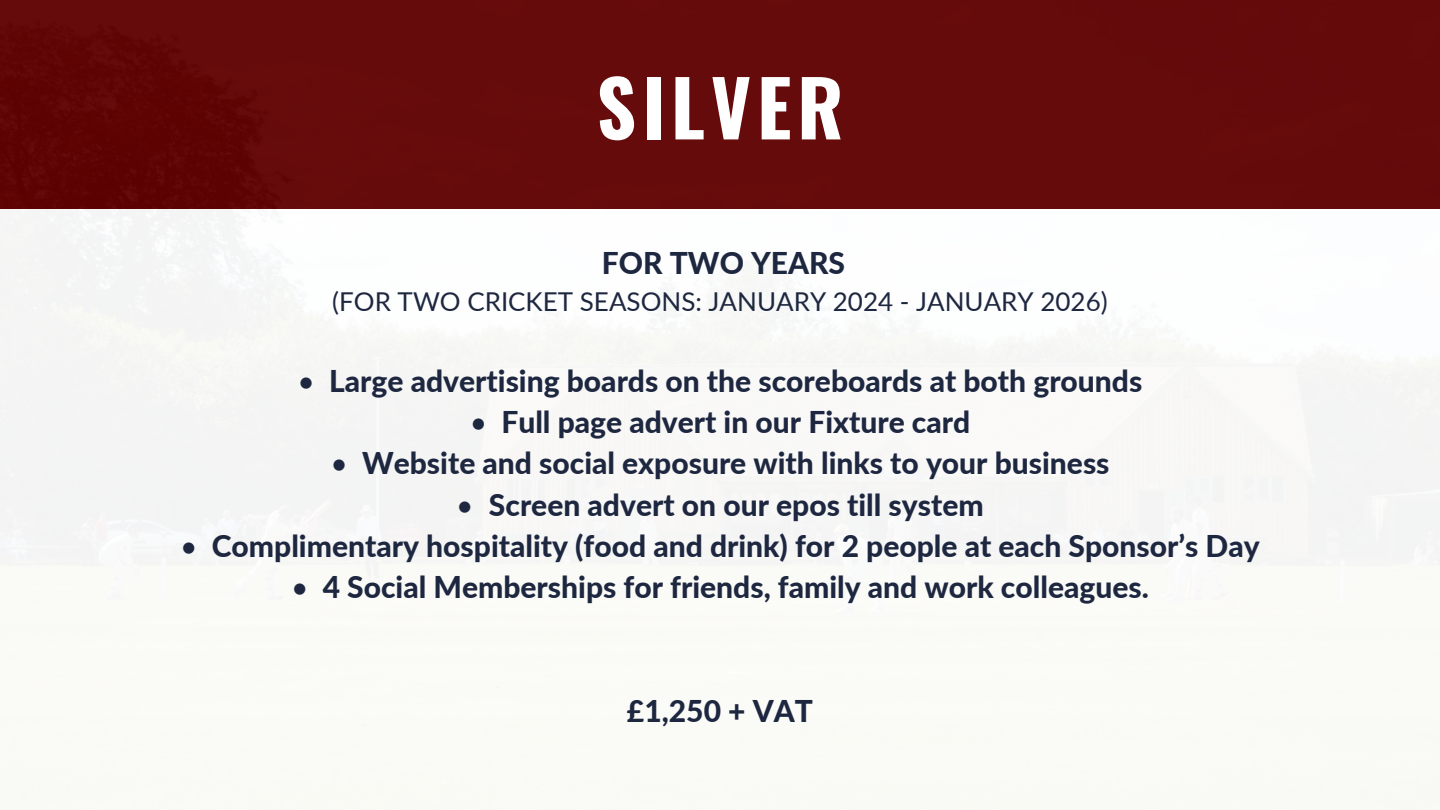
<style>
.page{position:relative;width:1440px;height:810px;background:#fff}
.page>*{position:absolute;margin:0;border:0;box-sizing:border-box;transform-origin:0 0}
.t1{font:700 77px "Oswald";letter-spacing:.075em;color:#fff}
.t2{font:800 30px "Lato";color:#1e2740}
.t3{font:26px "Lato";color:#1e2740}
.s1{font-weight:400}
</style>
<div class="page">
<img style="left:0;top:0;width:1440px;height:810px">
<h3 class="t1" style="left:597px;top:48px;width:248px">SILVER</h3>
<p class="t2" style="left:602px;top:245px;width:245px">FOR TWO YEARS</p>
<h1 class="t3" style="left:332px;top:285px;width:777px">(FOR TWO CRICKET SEASONS: JANUARY 2024 - JANUARY 2026)</h1>
<p class="t2" style="left:298px;top:362px;width:846px"><span class="s1">•</span> Large advertising boards on the scoreboards at both grounds</p>
<p class="t2" style="left:470px;top:404px;width:502px"><span class="s1">•</span> Full page advert in our Fixture card</p>
<p class="t2" style="left:330px;top:445px;width:781px"><span class="s1">•</span> Website and social exposure with links to your business</p>
<p class="t2" style="left:456px;top:486px;width:529px"><span class="s1">•</span> Screen advert on our epos till system</p>
<p class="t2" style="left:180px;top:527px;width:1081px"><span class="s1">•</span> Complimentary hospitality (food and drink) for 2 people at each Sponsor’s Day</p>
<p class="t2" style="left:291px;top:569px;width:859px"><span class="s1">•</span> 4 Social Memberships for friends, family and work colleagues.</p>
<p class="t2" style="left:627px;top:692px;width:187px">£1,250 + VAT</p>
</div>
